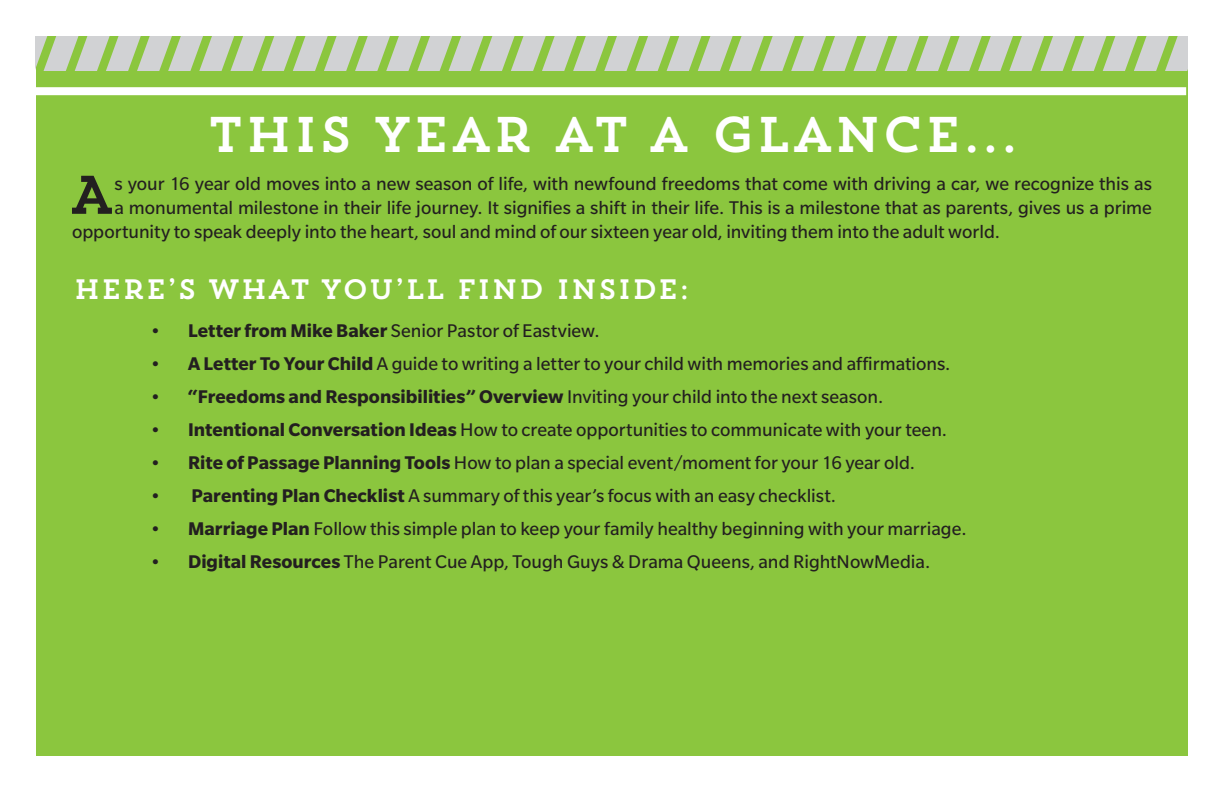
<style>
.page{position:relative;width:1224px;height:792px;background:#fff}
.page>*{position:absolute;margin:0;border:0;box-sizing:border-box;transform-origin:0 0}
.t1{font:54.2px "Trend Slab One";color:#231f20}
.t2{font:50px "Trend Slab One";color:#fff}
.t3{font:28px "Trend Slab One";color:#fff}
.t4{font:20px "Slate Std";color:#231f20}
.t5{font:700 20px "Slate Std";letter-spacing:.005em;color:#231f20}
.s1{font-family:"Myriad Pro";font-size:24px}
.s2{font-weight:700}
.s3{font-family:"Myriad Pro";font-weight:400;font-size:24px}
.s4{font-weight:400}
</style>
<div class="page">
<div style="left:36px;top:36px;width:1152px;height:720px;background:#8bc63e"></div>
<svg style="left:35px;top:36px;width:1152px;height:35px"></svg>
<div style="left:34px;top:87px;width:1152px;height:8px;background:#fff"></div>
<h2 class="t2" style="left:207px;top:103px;width:813px">THIS YEAR AT A GLANCE...</h2>
<h1 class="t1" style="left:69px;top:160px;width:47px">A</h1>
<p class="t4" style="left:114px;top:173px;width:1039px">s your 16 year old moves into a new season of life, with newfound freedoms that come with driving a car, we recognize this as</p>
<p class="t4" style="left:114px;top:197px;width:1039px">a monumental milestone in their life journey. It signifies a shift in their life. This is a milestone that as parents, gives us a prime</p>
<p class="t4" style="left:72px;top:221px;width:930px">opportunity to speak deeply into the heart, soul and mind of our sixteen year old, inviting them into the adult world.</p>
<h3 class="t3" style="left:73px;top:271px;width:618px">HERE’S WHAT YOU’LL FIND INSIDE:</h3>
<p class="t4" style="left:152px;top:320px;width:449px"><span class="s1">•</span> <span class="s2">Letter from Mike Baker</span> Senior Pastor of Eastview.</p>
<p class="t4" style="left:152px;top:353px;width:800px"><span class="s1">•</span> <span class="s2">A Letter To Your Child</span> A guide to writing a letter to your child with memories and affirmations.</p>
<p class="t5" style="left:152px;top:386px;width:733px"><span class="s3">•</span> “Freedoms and Responsibilities” Overview <span class="s4">Inviting your child into the next season.</span></p>
<p class="t4" style="left:152px;top:419px;width:797px"><span class="s1">•</span> <span class="s2">Intentional Conversation Ideas</span> How to create opportunities to communicate with your teen.</p>
<p class="t4" style="left:152px;top:452px;width:765px"><span class="s1">•</span> <span class="s2">Rite of Passage Planning Tools</span> How to plan a special event/moment for your 16 year old.</p>
<p class="t4" style="left:152px;top:485px;width:686px"><span class="s1">•</span> <span class="s2">Parenting Plan Checklist</span> A summary of this year’s focus with an easy checklist.</p>
<p class="t4" style="left:152px;top:518px;width:816px"><span class="s1">•</span> <span class="s2">Marriage Plan</span> Follow this simple plan to keep your family healthy beginning with your marriage.</p>
<p class="t4" style="left:152px;top:551px;width:780px"><span class="s1">•</span> <span class="s2">Digital Resources</span> The Parent Cue App, Tough Guys &amp; Drama Queens, and RightNowMedia.</p>
</div>
